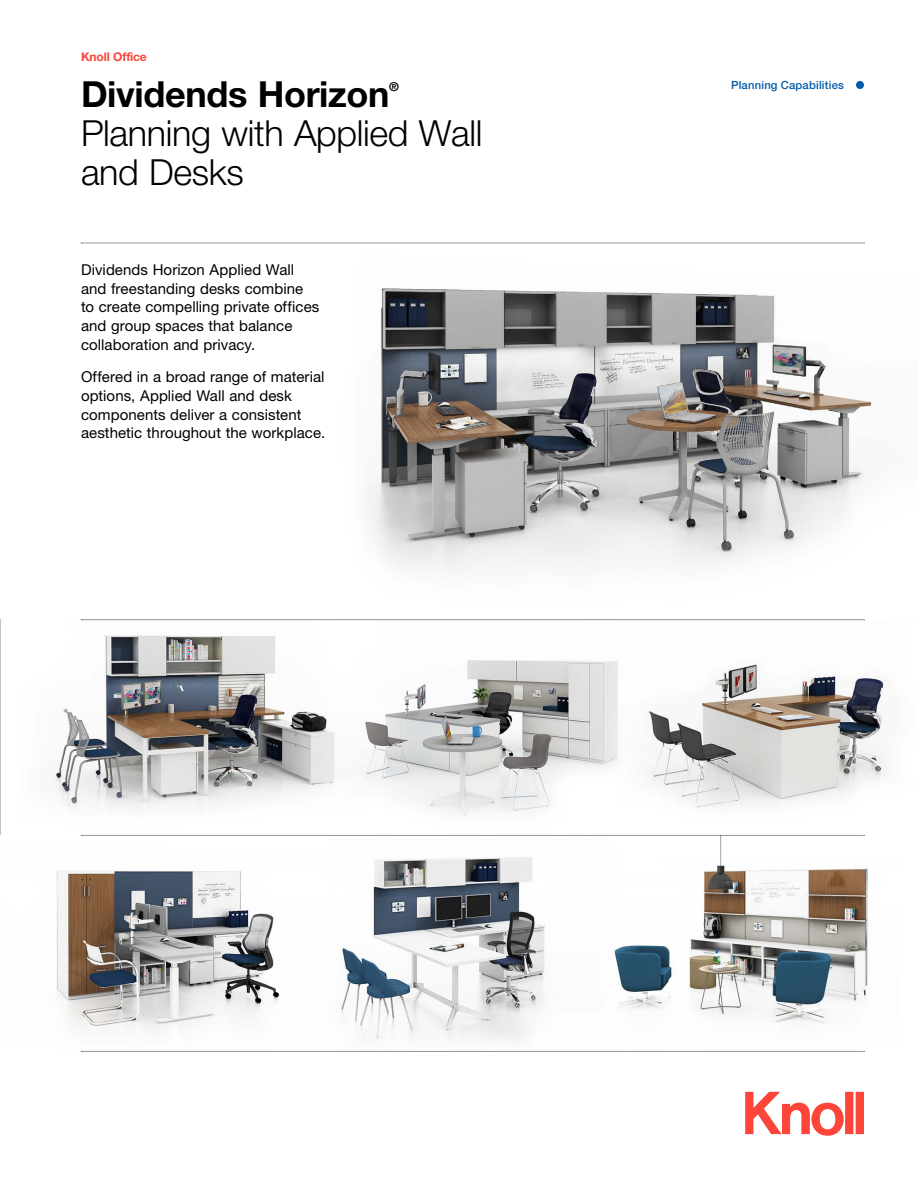
<style>
.page{position:relative;width:918px;height:1188px;background:#fff}
.page>*{position:absolute;margin:0;border:0;box-sizing:border-box;transform-origin:0 0}
.t1{font:300 36px/39px "Helvetica Neue LT Std";letter-spacing:-.01em;color:#000}
.t2{font:700 36px "Helvetica Neue LT Std";letter-spacing:-.01em;color:#000}
.t3{font:15px/18.8px "Helvetica Neue LT Std";letter-spacing:.005em;color:#000}
.t4{font:700 12.3px "Helvetica Neue LT Std";color:#000}
.t5{font:700 12px "Helvetica Neue LT Std";letter-spacing:-.01em;color:#fd4539}
.t6{font:500 11.25px "Helvetica Neue LT Std";letter-spacing:.015em;color:#005baa}
</style>
<div class="page">
<img style="left:367px;top:288px;width:507px;height:283px">
<img style="left:0;top:620px;width:887px;height:432px">
<svg style="left:81px;top:243px;width:784px;height:1px"></svg>
<svg style="left:81px;top:835px;width:784px;height:1px"></svg>
<svg style="left:81px;top:1051px;width:784px;height:1px"></svg>
<svg style="left:81px;top:619px;width:784px;height:1px"></svg>
<svg style="left:745px;top:1092px;width:99px;height:44px"></svg>
<div style="left:845px;top:1092px;width:8px;height:42px;background:#fd4539"></div>
<div style="left:856px;top:1092px;width:8px;height:42px;background:#fd4539"></div>
<div style="left:856px;top:81px;width:8px;height:8px;background:#005baa;border-radius:50%"></div>
<p class="t5" style="left:81px;top:50px;width:67px">Knoll Office</p>
<h1 class="t2" style="left:81px;top:72px;width:310px">Dividends Horizon</h1>
<p class="t4" style="left:389px;top:79px;width:11px">®</p>
<h1 class="t1" style="left:81px;top:113px;width:403px">Planning with Applied Wall and Desks</h1>
<p class="t3" style="left:81px;top:260px;width:240px">Dividends Horizon Applied Wall and freestanding desks combine to create compelling private offices and group spaces that balance collaboration and privacy.</p>
<p class="t3" style="left:81px;top:367px;width:246px">Offered in a broad range of material options, Applied Wall and desk components deliver a consistent aesthetic throughout the workplace.</p>
<p class="t6" style="left:731px;top:78px;width:114px">Planning Capabilities</p>
</div>
